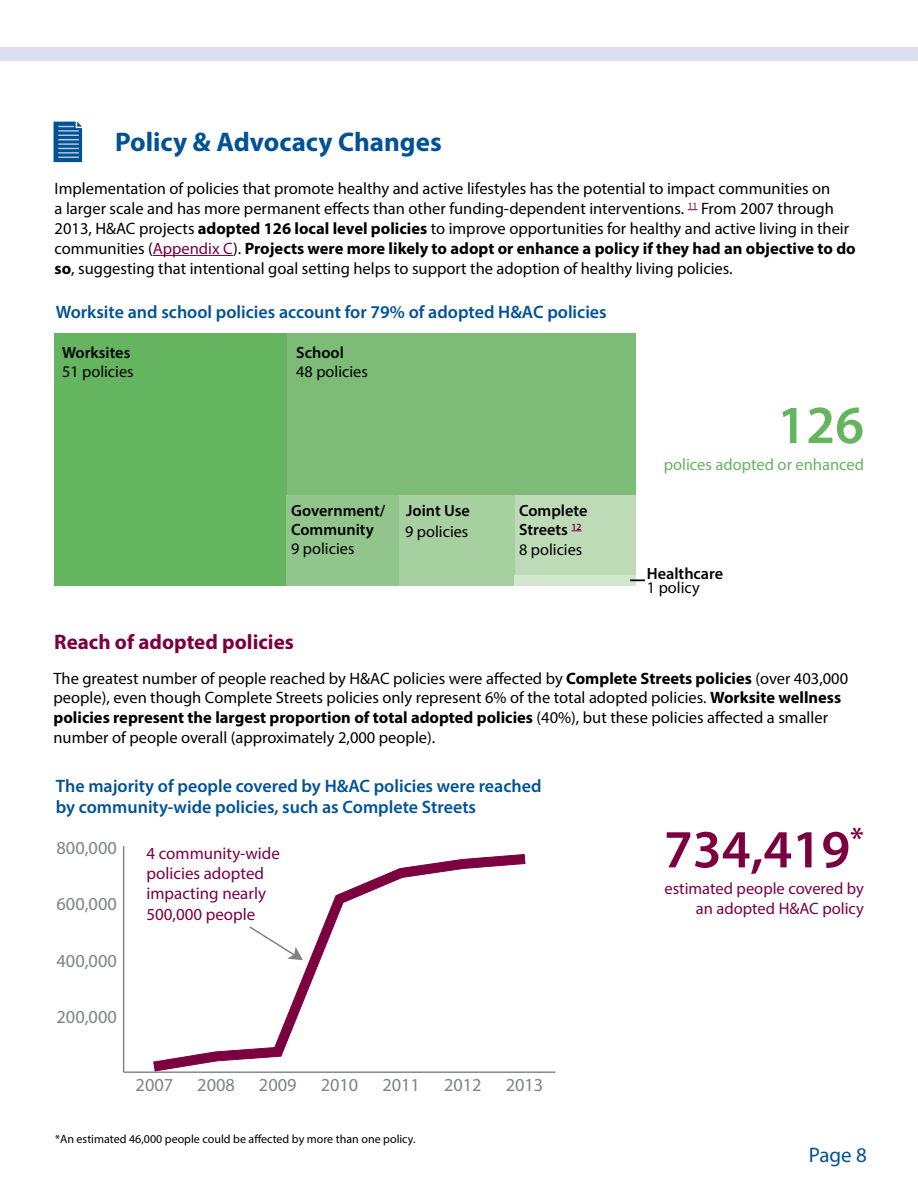
<style>
.page{position:relative;width:918px;height:1188px;background:#fff}
.page>*{position:absolute;margin:0;border:0;box-sizing:border-box;transform-origin:0 0}
.t1{font:600 54px "Myriad Pro";color:#7c0040}
.t2{font:600 54px "Myriad Pro";color:#65b460}
.t3{font:700 27px "Myriad Pro";color:#005295}
.t4{font:700 21px "Myriad Pro";color:#7c0040}
.t5{font:21px "Myriad Pro";color:#005295}
.t6{font:18.3px "Myriad Pro";color:#808285}
.t7{font:600 18px/21.6px "Myriad Pro";color:#005295}
.t8{font:16.95px/20.4px "Myriad Pro";color:#7c0040}
.t9{font:16.5px/19.8px "Myriad Pro";color:#000}
.t10{font:16.5px/19.8px "Myriad Pro";color:#7c0040;text-align:right}
.t11{font:16.5px "Myriad Pro";color:#65b460}
.t12{font:600 16.2px/19.4px "Myriad Pro";color:#000}
.t13{font:16.2px "Myriad Pro";color:#000}
.t14{font:12px "Myriad Pro";color:#000}
.s1{font-weight:700}
.s2{color:#7c0040}
.s3{font-weight:400}
</style>
<div class="page">
<svg style="left:54px;top:122px;width:28px;height:40px"></svg>
<hr style="left:124px;top:1071px;width:431px;height:2px;background:#808285">
<hr style="left:123px;top:846px;width:1px;height:226px;background:#808285">
<svg style="left:153px;top:854px;width:373px;height:218px"></svg>
<svg style="left:248px;top:925px;width:55px;height:35px"></svg>
<div style="left:0;top:48px;width:918px;height:13px;background:#dbe0ee"></div>
<div style="left:515px;top:494px;width:121px;height:81px;background:#bddbb7"></div>
<div style="left:54px;top:334px;width:233px;height:252px;background:#65b460"></div>
<div style="left:287px;top:334px;width:349px;height:161px;background:#7cbc76"></div>
<div style="left:286px;top:495px;width:115px;height:91px;background:#91c58b"></div>
<div style="left:399px;top:495px;width:116px;height:91px;background:#a7d0a0"></div>
<div style="left:515px;top:575px;width:121px;height:11px;background:#d3e7cf"></div>
<svg style="left:630px;top:579px;width:15px;height:2px"></svg>
<hr style="left:153px;top:255px;width:80px;height:1px;background:#7c0040">
<h2 class="t3" style="left:115px;top:124px;width:328px">Policy &amp; Advocacy Changes</h2>
<p class="t9" style="left:55px;top:179px;width:803px">Implementation of policies that promote healthy and active lifestyles has the potential to impact communities on<br>a larger scale and has more permanent effects than other funding-dependent interventions. <sup>11</sup> From 2007 through 2013, H&amp;AC projects <span class="s1">adopted 126 local level policies</span> to improve opportunities for healthy and active living in their communities (<span class="s2">Appendix C</span>). <span class="s1">Projects were more likely to adopt or enhance a policy if they had an objective to do so</span>, suggesting that intentional goal setting helps to support the adoption of healthy living policies.</p>
<p class="t7" style="left:56px;top:301px;width:552px">Worksite and school policies account for 79% of adopted H&amp;AC policies</p>
<p class="t12" style="left:62px;top:343px;width:70px">Worksites</p>
<p class="t13" style="left:62px;top:361px;width:73px">51 policies</p>
<p class="t12" style="left:296px;top:342px;width:49px">School</p>
<p class="t13" style="left:296px;top:361px;width:73px">48 policies</p>
<p class="t12" style="left:291px;top:500px;width:96px">Government/<br>Community</p>
<p class="t13" style="left:291px;top:539px;width:65px">9 policies</p>
<p class="t12" style="left:406px;top:500px;width:65px">Joint Use</p>
<p class="t13" style="left:405px;top:522px;width:65px">9 policies</p>
<p class="t4" style="left:54px;top:628px;width:241px">Reach of adopted policies</p>
<p class="t12" style="left:519px;top:500px;width:70px">Complete<br>Streets <sup>12<br></sup><span class="s3">8 policies</span></p>
<h1 class="t2" style="left:777px;top:391px;width:88px">126</h1>
<p class="t11" style="left:664px;top:454px;width:202px">polices adopted or enhanced</p>
<p class="t12" style="left:647px;top:563px;width:78px">Healthcare</p>
<p class="t13" style="left:647px;top:577px;width:54px">1 policy</p>
<p class="t9" style="left:54px;top:668px;width:796px">The greatest number of people reached by H&amp;AC policies were affected by <span class="s1">Complete Streets policies</span> (over 403,000 people), even though Complete Streets policies only represent 6% of the total adopted policies. <span class="s1">Worksite wellness policies represent the largest proportion of total adopted policies</span> (40%), but these policies affected a smaller number of people overall (approximately 2,000 people).</p>
<p class="t7" style="left:56px;top:775px;width:487px">The majority of people covered by H&amp;AC policies were reached by community-wide policies, such as Complete Streets</p>
<p class="t6" style="left:57px;top:836px;width:62px">800,000</p>
<p class="t6" style="left:57px;top:893px;width:62px">600,000</p>
<p class="t6" style="left:57px;top:949px;width:62px">400,000</p>
<p class="t6" style="left:57px;top:1006px;width:62px">200,000</p>
<p class="t8" style="left:147px;top:842px;width:135px">4 community-wide policies adopted impacting nearly<br>500,000 people</p>
<p class="t6" style="left:136px;top:1073px;width:39px">2007</p>
<p class="t6" style="left:197px;top:1073px;width:39px">2008</p>
<p class="t6" style="left:259px;top:1073px;width:39px">2009</p>
<p class="t6" style="left:321px;top:1073px;width:39px">2010</p>
<p class="t6" style="left:382px;top:1073px;width:39px">2011</p>
<p class="t6" style="left:444px;top:1073px;width:39px">2012</p>
<p class="t6" style="left:506px;top:1073px;width:39px">2013</p>
<p class="t14" style="left:55px;top:1132px;width:362px">*An estimated 46,000 people could be affected by more than one policy.</p>
<h1 class="t1" style="left:664px;top:815px;width:202px">734,419<sup>*</sup></h1>
<p class="t10" style="left:664px;top:878px;width:201px">estimated people covered by an adopted H&amp;AC policy</p>
<p class="t5" style="left:809px;top:1142px;width:60px">Page 8</p>
</div>
